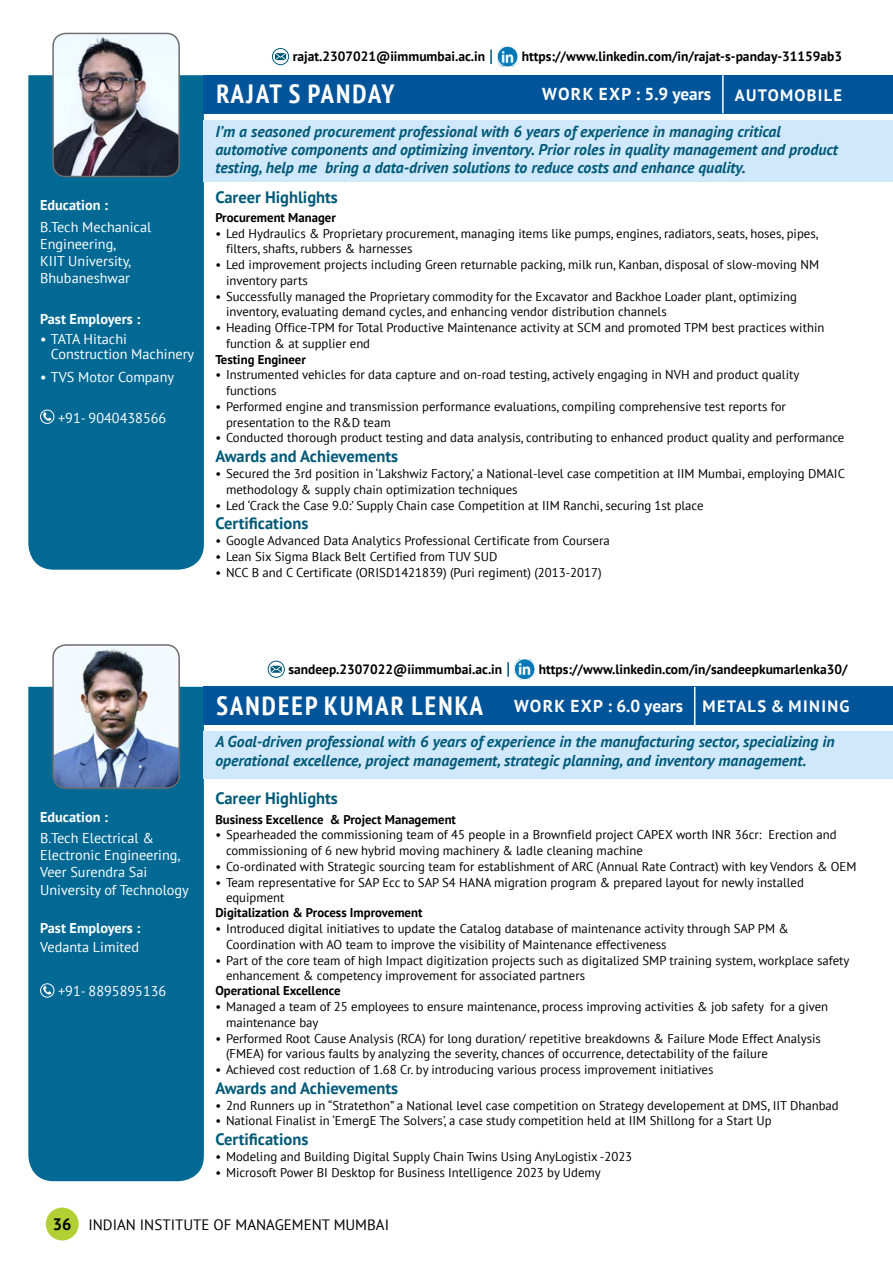
<style>
.page{position:relative;width:893px;height:1263px;background:#fff}
.page>*{position:absolute;margin:0;border:0;box-sizing:border-box;transform-origin:0 0}
.t1{font:700 condensed 26.4px "PT Sans";letter-spacing:.08em;color:#fff}
.t2{font:700 condensed 26.4px "PT Sans";letter-spacing:.055em;color:#fff}
.t3{font:700 17.25px "PT Sans";letter-spacing:.05em;color:#fff}
.t4{font:700 16.5px "PT Sans";color:#015a78}
.t5{font:700 16.5px "PT Sans";letter-spacing:.075em;color:#fff}
.t6{font:italic 700 15.75px/18px "PT Sans";color:#015a78}
.t7{font:15px "PT Sans";color:#000}
.t8{font:14.25px/17.1px "PT Sans";color:#fff}
.t9{font:700 14.25px "PT Sans";color:#fff}
.t10{font:700 13.5px "PT Sans";color:#000}
.t11{font:12.75px/15.8px "PT Sans";color:#000}
.t12{font:700 12.75px "PT Sans";color:#000}
.s1{font-weight:700;font-size:16.5px}
</style>
<div class="page">
<div style="left:28px;top:75px;width:176px;height:495px;background:#016994"></div>
<div style="left:204px;top:75px;width:689px;height:38px;background:#00549a"></div>
<div style="left:204px;top:120px;width:689px;height:62px;background:#d0e8fc"></div>
<img style="left:53px;top:33px;width:126px;height:144px">
<div style="left:52px;top:33px;width:128px;height:144px;border:2px solid #6d6e71;border-radius:13px"></div>
<hr style="left:722px;top:75px;width:2px;height:38px;background:#fff">
<svg style="left:43px;top:412px;width:8px;height:9px"></svg>
<div style="left:40px;top:410px;width:14px;height:14px;border:1px solid #fff;border-radius:50%"></div>
<div style="left:272px;top:48px;width:17px;height:17px;border:1px solid #015a78;border-radius:50%"></div>
<svg style="left:275px;top:53px;width:11px;height:7px"></svg>
<svg style="left:490px;top:50px;width:2px;height:14px"></svg>
<img style="left:497px;top:47px;width:21px;height:20px">
<div style="left:497px;top:46px;width:21px;height:21px;border:1px solid #fff;border-radius:50%"></div>
<div style="left:28px;top:687px;width:176px;height:494px;background:#016994"></div>
<div style="left:204px;top:687px;width:689px;height:38px;background:#00549a"></div>
<div style="left:204px;top:731px;width:689px;height:48px;background:#d0e8fc"></div>
<img style="left:53px;top:645px;width:126px;height:143px">
<div style="left:52px;top:644px;width:128px;height:145px;border:2px solid #6d6e71;border-radius:13px"></div>
<hr style="left:694px;top:687px;width:1px;height:38px;background:#fff">
<svg style="left:43px;top:986px;width:8px;height:9px"></svg>
<div style="left:40px;top:983px;width:14px;height:14px;border:1px solid #fff;border-radius:50%"></div>
<div style="left:268px;top:661px;width:17px;height:17px;border:1px solid #015a78;border-radius:50%"></div>
<svg style="left:271px;top:666px;width:11px;height:7px"></svg>
<svg style="left:507px;top:662px;width:2px;height:15px"></svg>
<img style="left:514px;top:659px;width:21px;height:20px">
<div style="left:514px;top:658px;width:21px;height:22px;border:1px solid #fff;border-radius:50%"></div>
<div style="left:46px;top:1207px;width:33px;height:33px;background:#b4cf34;border-radius:50%"></div>
<p class="t10" style="left:293px;top:47px;width:194px">rajat.2307021@iimmumbai.ac.in</p>
<p class="t10" style="left:522px;top:47px;width:322px">https://www.linkedin.com/in/rajat-s-panday-31159ab3</p>
<h2 class="t3" style="left:542px;top:83px;width:170px">WORK EXP : 5.9 years</h2>
<h1 class="t2" style="left:216px;top:77px;width:180px">RAJAT S PANDAY</h1>
<p class="t5" style="left:735px;top:84px;width:109px">AUTOMOBILE</p>
<p class="t9" style="left:40px;top:196px;width:69px">Education :</p>
<p class="t8" style="left:40px;top:218px;width:113px">B.Tech Mechanical<br>Engineering,<br>KIIT University,<br>Bhubaneshwar</p>
<p class="t9" style="left:40px;top:310px;width:102px">Past Employers :</p>
<p class="t8" style="left:51px;top:331px;width:145px;line-height:15px;text-indent:-11px">• TATA Hitachi<br>Construction Machinery</p>
<p class="t8" style="left:40px;top:368px;width:135px">• TVS Motor Company</p>
<p class="t8" style="left:58px;top:409px;width:110px">+91- 9040438566</p>
<p class="t6" style="left:215px;top:122px;width:624px">I’m a seasoned procurement professional with 6 years of experience in managing critical automotive components and optimizing inventory. Prior roles in quality management and product testing, help me bring a data-driven solutions to reduce costs and enhance quality.</p>
<p class="t4" style="left:215px;top:186px;width:124px">Career Highlights</p>
<p class="t12" style="left:215px;top:209px;width:122px">Procurement Manager</p>
<p class="t11" style="left:226px;top:225px;width:594px;text-indent:-11px">• Led Hydraulics &amp; Proprietary procurement, managing items like pumps, engines, radiators, seats, hoses, pipes, filters, shafts, rubbers &amp; harnesses</p>
<p class="t11" style="left:226px;top:256px;width:595px;text-indent:-11px">• Led improvement projects including Green returnable packing, milk run, Kanban, disposal of slow-moving NM inventory parts</p>
<p class="t11" style="left:226px;top:288px;width:572px;text-indent:-11px">• Successfully managed the Proprietary commodity for the Excavator and Backhoe Loader plant, optimizing inventory, evaluating demand cycles, and enhancing vendor distribution channels</p>
<p class="t11" style="left:226px;top:319px;width:600px;text-indent:-11px">• Heading Office-TPM for Total Productive Maintenance activity at SCM and promoted TPM best practices within function &amp; at supplier end</p>
<p class="t12" style="left:215px;top:351px;width:92px">Testing Engineer</p>
<p class="t11" style="left:226px;top:367px;width:575px;text-indent:-11px">• Instrumented vehicles for data capture and on-road testing, actively engaging in NVH and product quality functions</p>
<p class="t11" style="left:226px;top:398px;width:561px;text-indent:-11px">• Performed engine and transmission performance evaluations, compiling comprehensive test reports for presentation to the R&amp;D team</p>
<p class="t11" style="left:215px;top:430px;width:630px">• Conducted thorough product testing and data analysis, contributing to enhanced product quality and performance</p>
<p class="t4" style="left:215px;top:446px;width:184px">Awards and Achievements</p>
<p class="t11" style="left:226px;top:465px;width:620px;text-indent:-11px">• Secured the 3rd position in ‘Lakshwiz Factory,’ a National-level case competition at IIM Mumbai, employing DMAIC methodology &amp; supply chain optimization techniques</p>
<p class="t11" style="left:215px;top:497px;width:490px">• Led ‘Crack the Case 9.0:’ Supply Chain case Competition at IIM Ranchi, securing 1st place</p>
<p class="t4" style="left:215px;top:513px;width:94px">Certifications</p>
<p class="t11" style="left:215px;top:532px;width:396px">• Google Advanced Data Analytics Professional Certificate from Coursera</p>
<p class="t11" style="left:215px;top:548px;width:283px">• Lean Six Sigma Black Belt Certified from TUV SUD</p>
<p class="t11" style="left:215px;top:564px;width:388px">• NCC B and C Certificate (ORISD1421839) (Puri regiment) (2013-2017)</p>
<p class="t9" style="left:40px;top:807px;width:69px">Education :</p>
<p class="t8" style="left:40px;top:829px;width:150px">B.Tech Electrical &amp;<br>Electronic Engineering,<br>Veer Surendra Sai<br>University of Technology</p>
<p class="t9" style="left:40px;top:918px;width:102px">Past Employers :</p>
<p class="t8" style="left:40px;top:938px;width:100px">Vedanta Limited</p>
<p class="t8" style="left:58px;top:982px;width:110px">+91- 8895895136</p>
<p class="t10" style="left:288px;top:660px;width:215px">sandeep.2307022@iimmumbai.ac.in</p>
<p class="t10" style="left:539px;top:660px;width:310px">https://www.linkedin.com/in/sandeepkumarlenka30/</p>
<h2 class="t3" style="left:514px;top:694px;width:170px">WORK EXP : 6.0 years</h2>
<h1 class="t1" style="left:216px;top:688px;width:268px">SANDEEP KUMAR LENKA</h1>
<p class="t5" style="left:702px;top:695px;width:149px">METALS &amp; MINING</p>
<p class="t6" style="left:215px;top:732px;width:621px;line-height:18.9px">A Goal-driven professional with 6 years of experience in the manufacturing sector, specializing in operational excellence, project management, strategic planning, and inventory management.</p>
<p class="t4" style="left:215px;top:787px;width:124px">Career Highlights</p>
<p class="t12" style="left:215px;top:811px;width:242px">Business Excellence &amp; Project Management</p>
<p class="t11" style="left:226px;top:827px;width:612px;text-indent:-11px">• Spearheaded the commissioning team of 45 people in a Brownfield project CAPEX worth INR 36cr: Erection and commissioning of 6 new hybrid moving machinery &amp; ladle cleaning machine</p>
<p class="t11" style="left:215px;top:858px;width:643px">• Co-ordinated with Strategic sourcing team for establishment of ARC (Annual Rate Contract) with key Vendors &amp; OEM</p>
<p class="t11" style="left:226px;top:874px;width:579px;text-indent:-11px">• Team representative for SAP Ecc to SAP S4 HANA migration program &amp; prepared layout for newly installed equipment</p>
<p class="t12" style="left:215px;top:904px;width:209px">Digitalization &amp; Process Improvement</p>
<p class="t11" style="left:226px;top:920px;width:564px;text-indent:-11px">• Introduced digital initiatives to update the Catalog database of maintenance activity through SAP PM &amp;<br>Coordination with AO team to improve the visibility of Maintenance effectiveness</p>
<p class="t11" style="left:226px;top:952px;width:625px;text-indent:-11px">• Part of the core team of high Impact digitization projects such as digitalized SMP training system, workplace safety enhancement &amp; competency improvement for associated partners</p>
<p class="t12" style="left:215px;top:982px;width:127px">Operational Excellence</p>
<p class="t11" style="left:226px;top:998px;width:604px;text-indent:-11px">• Managed a team of 25 employees to ensure maintenance, process improving activities &amp; job safety for a given maintenance bay</p>
<p class="t11" style="left:226px;top:1030px;width:596px;text-indent:-11px">• Performed Root Cause Analysis (RCA) for long duration/ repetitive breakdowns &amp; Failure Mode Effect Analysis (FMEA) for various faults by analyzing the severity, chances of occurrence, detectability of the failure</p>
<p class="t11" style="left:215px;top:1061px;width:499px">• Achieved cost reduction of 1.68 Cr. by introducing various process improvement initiatives</p>
<p class="t4" style="left:215px;top:1077px;width:184px">Awards and Achievements</p>
<p class="t11" style="left:215px;top:1097px;width:625px">• 2nd Runners up in “Stratethon” a National level case competition on Strategy developement at DMS, IIT Dhanbad</p>
<p class="t11" style="left:215px;top:1113px;width:558px">• National Finalist in ‘EmergE The Solvers’, a case study competition held at IIM Shillong for a Start Up</p>
<p class="t4" style="left:215px;top:1128px;width:94px">Certifications</p>
<p class="t11" style="left:215px;top:1148px;width:418px">• Modeling and Building Digital Supply Chain Twins Using AnyLogistix -2023</p>
<p class="t11" style="left:215px;top:1164px;width:387px">• Microsoft Power BI Desktop for Business Intelligence 2023 by Udemy</p>
<p class="t7" style="left:53px;top:1215px;width:338px"><span class="s1">36</span> INDIAN INSTITUTE OF MANAGEMENT MUMBAI</p>
</div>
